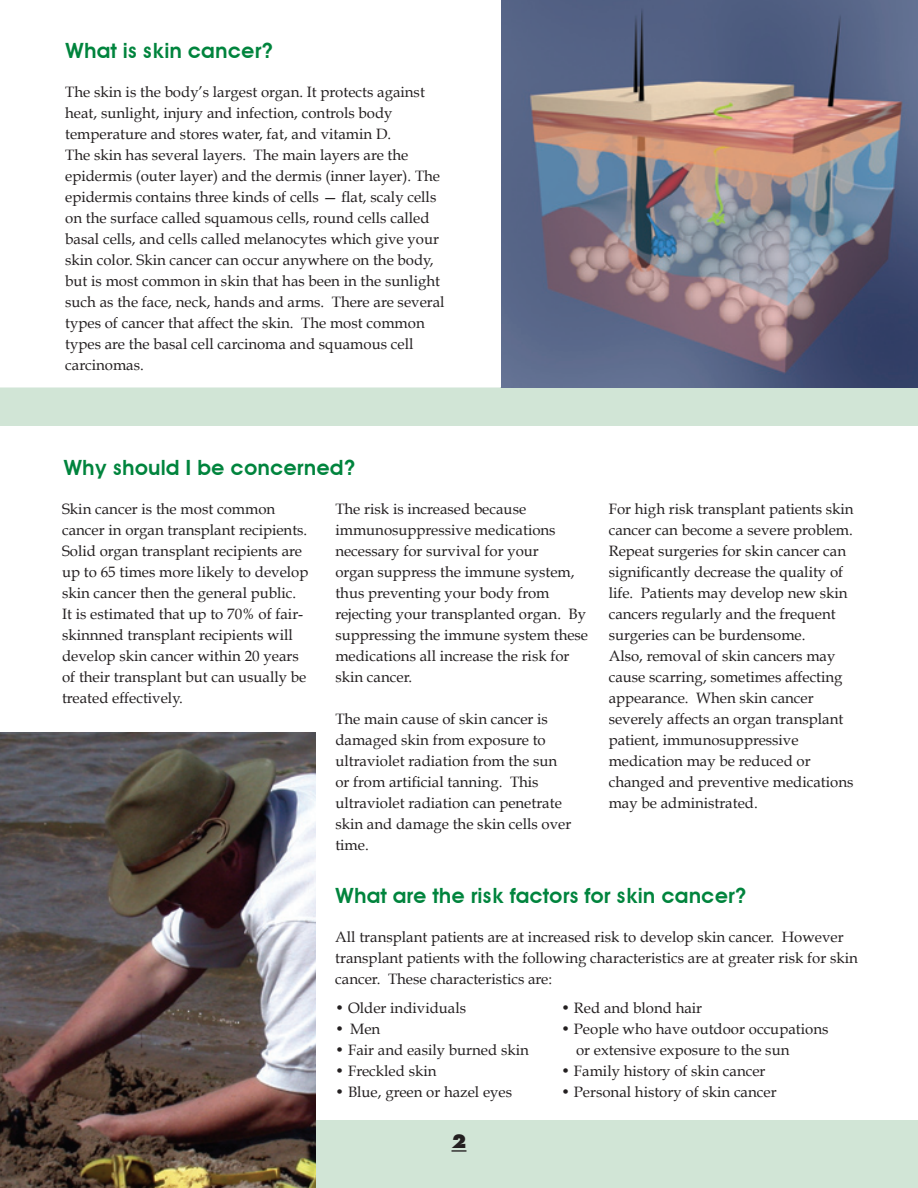
<style>
.page{position:relative;width:918px;height:1188px;background:#fff}
.page>*{position:absolute;margin:0;border:0;box-sizing:border-box;transform-origin:0 0}
.t1{font:600 21px "Avant Garde";color:#00843d}
.t2{font:800 18px "Futura";color:#231f20}
.t3{font:15px/21px "Book Antiqua";color:#231f20}
</style>
<div class="page">
<div style="left:0;top:1120px;width:918px;height:68px;background:#d1e5d6"></div>
<div style="left:0;top:388px;width:918px;height:38px;background:#d1e5d6"></div>
<img style="left:502px;top:0;width:416px;height:388px">
<svg style="left:452px;top:1150px;width:14px;height:2px"></svg>
<img style="left:0;top:732px;width:316px;height:456px">
<h1 class="t1" style="left:65px;top:38px;width:209px">What is skin cancer?</h1>
<p class="t3" style="left:65px;top:82px;width:381px">The skin is the body’s largest organ. It protects against heat, sunlight, injury and infection, controls body temperature and stores water, fat, and vitamin D.<br>The skin has several layers. The main layers are the epidermis (outer layer) and the dermis (inner layer). The epidermis contains three kinds of cells — flat, scaly cells on the surface called squamous cells, round cells called basal cells, and cells called melanocytes which give your skin color. Skin cancer can occur anywhere on the body, but is most common in skin that has been in the sunlight such as the face, neck, hands and arms. There are several types of cancer that affect the skin. The most common types are the basal cell carcinoma and squamous cell carcinomas.</p>
<h1 class="t1" style="left:63px;top:455px;width:294px">Why should I be concerned?</h1>
<p class="t3" style="left:62px;top:499px;width:248px">Skin cancer is the most common cancer in organ transplant recipients.<br>Solid organ transplant recipients are up to 65 times more likely to develop skin cancer then the general public.<br>It is estimated that up to 70% of fair&shy;skinnned transplant recipients will develop skin cancer within 20 years of their transplant but can usually be treated effectively.</p>
<p class="t3" style="left:335px;top:499px;width:254px">The risk is increased because immunosuppressive medications necessary for survival for your<br>organ suppress the immune system, thus preventing your body from rejecting your transplanted organ. By suppressing the immune system these medications all increase the risk for skin cancer.</p>
<p class="t3" style="left:335px;top:709px;width:237px">The main cause of skin cancer is damaged skin from exposure to ultraviolet radiation from the sun or from artificial tanning. This ultraviolet radiation can penetrate skin and damage the skin cells over time.</p>
<p class="t3" style="left:609px;top:499px;width:246px">For high risk transplant patients skin cancer can become a severe problem.<br>Repeat surgeries for skin cancer can significantly decrease the quality of life. Patients may develop new skin cancers regularly and the frequent surgeries can be burdensome.<br>Also, removal of skin cancers may cause scarring, sometimes affecting appearance. When skin cancer severely affects an organ transplant patient, immunosuppressive medication may be reduced or changed and preventive medications may be administrated.</p>
<h1 class="t1" style="left:335px;top:883px;width:413px">What are the risk factors for skin cancer?</h1>
<p class="t3" style="left:335px;top:927px;width:524px">All transplant patients are at increased risk to develop skin cancer. However transplant patients with the following characteristics are at greater risk for skin cancer. These characteristics are:</p>
<p class="t3" style="left:335px;top:997px;width:132px">• Older individuals</p>
<p class="t3" style="left:335px;top:1018px;width:47px">• Men</p>
<p class="t3" style="left:335px;top:1039px;width:195px">• Fair and easily burned skin</p>
<p class="t3" style="left:335px;top:1060px;width:103px">• Freckled skin</p>
<p class="t3" style="left:335px;top:1081px;width:178px">• Blue, green or hazel eyes</p>
<p class="t2" style="left:452px;top:1130px;width:16px">2</p>
<p class="t3" style="left:561px;top:997px;width:143px">• Red and blond hair</p>
<p class="t3" style="left:576px;top:1018px;width:254px;text-indent:-15px">• People who have outdoor occupations or extensive exposure to the sun</p>
<p class="t3" style="left:561px;top:1060px;width:206px">• Family history of skin cancer</p>
<p class="t3" style="left:561px;top:1081px;width:217px">• Personal history of skin cancer</p>
</div>
